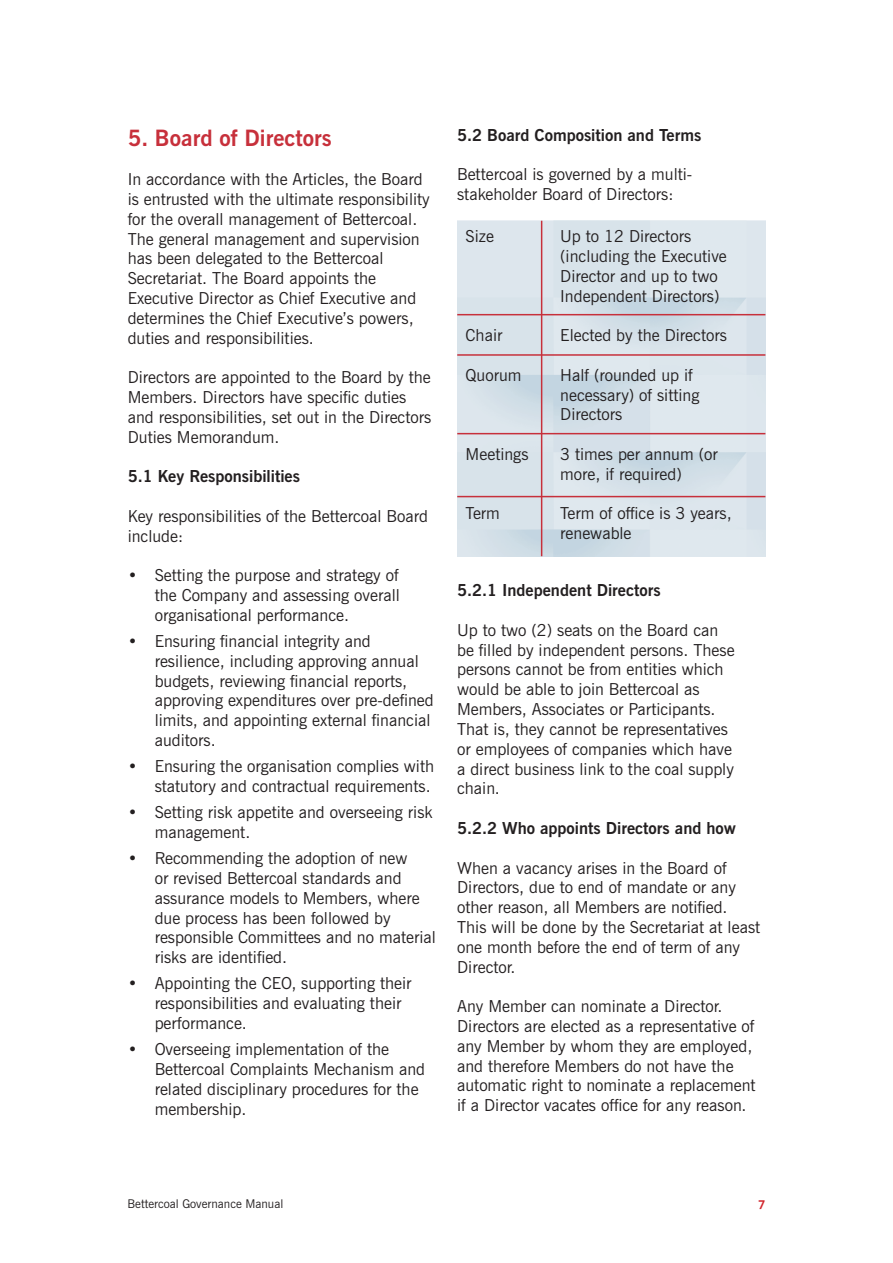
<style>
.page{position:relative;width:893px;height:1263px;background:#fff}
.page>*{position:absolute;margin:0;border:0;box-sizing:border-box;transform-origin:0 0}
.t1{font:700 22.5px "News Gothic BT";color:#c7303b}
.t2{font:16.5px/19.8px "News Gothic BT";color:#231f20}
.t3{font:700 16.5px "News Gothic BT";color:#231f20}
.t4{font:12px "News Gothic BT";color:#231f20}
.t5{font:700 12px "News Gothic BT";color:#d1232a}
</style>
<div class="page">
<img style="left:457px;top:221px;width:308px;height:335px">
<hr style="left:457px;top:314px;width:308px;height:1px;background:#c7303b">
<hr style="left:457px;top:354px;width:308px;height:2px;background:#c7303b">
<hr style="left:457px;top:433px;width:308px;height:1px;background:#c7303b">
<hr style="left:457px;top:496px;width:308px;height:1px;background:#c7303b">
<hr style="left:541px;top:221px;width:1px;height:335px;background:#c7303b">
<p class="t1" style="left:128px;top:124px;width:206px">5. Board of Directors</p>
<p class="t2" style="left:128px;top:169px;width:304px">In accordance with the Articles, the Board is entrusted with the ultimate responsibility for the overall management of Bettercoal.<br>The general management and supervision has been delegated to the Bettercoal Secretariat. The Board appoints the Executive Director as Chief Executive and determines the Chief Executive’s powers, duties and responsibilities.</p>
<p class="t2" style="left:128px;top:367px;width:305px">Directors are appointed to the Board by the Members. Directors have specific duties and responsibilities, set out in the Directors Duties Memorandum.</p>
<p class="t3" style="left:128px;top:466px;width:174px">5.1 Key Responsibilities</p>
<p class="t2" style="left:128px;top:506px;width:302px">Key responsibilities of the Bettercoal Board include:</p>
<p class="t2" style="left:155px;top:565px;width:247px;text-align:justify;text-indent:-27px">• Setting the purpose and strategy of the Company and assessing overall organisational performance.</p>
<p class="t2" style="left:155px;top:631px;width:281px;text-indent:-27px">• Ensuring financial integrity and resilience, including approving annual budgets, reviewing financial reports, approving expenditures over pre-defined limits, and appointing external financial auditors.</p>
<p class="t2" style="left:128px;top:756px;width:308px;text-align:right">• Ensuring the organisation complies with statutory and contractual requirements.</p>
<p class="t2" style="left:155px;top:802px;width:279px;text-indent:-27px">• Setting risk appetite and overseeing risk management.</p>
<p class="t2" style="left:155px;top:848px;width:283px;text-indent:-27px">• Recommending the adoption of new<br>or revised Bettercoal standards and assurance models to Members, where due process has been followed by responsible Committees and no material risks are identified.</p>
<p class="t2" style="left:155px;top:973px;width:258px;text-indent:-27px">• Appointing the CEO, supporting their responsibilities and evaluating their performance.</p>
<p class="t2" style="left:155px;top:1039px;width:272px;text-indent:-27px">• Overseeing implementation of the<br>Bettercoal Complaints Mechanism and related disciplinary procedures for the membership.</p>
<p class="t3" style="left:457px;top:125px;width:246px">5.2 Board Composition and Terms</p>
<p class="t2" style="left:457px;top:165px;width:237px">Bettercoal is governed by a multi&shy;stakeholder Board of Directors:</p>
<p class="t2" style="left:466px;top:226px;width:30px">Size</p>
<p class="t2" style="left:466px;top:325px;width:38px">Chair</p>
<p class="t2" style="left:466px;top:365px;width:57px">Quorum</p>
<p class="t2" style="left:466px;top:444px;width:64px">Meetings</p>
<p class="t2" style="left:466px;top:504px;width:36px">Term</p>
<p class="t2" style="left:560px;top:226px;width:168px">Up to 12 Directors (including the Executive<br>Director and up to two<br>Independent Directors)</p>
<p class="t2" style="left:560px;top:325px;width:168px">Elected by the Directors</p>
<p class="t2" style="left:560px;top:365px;width:141px">Half (rounded up if necessary) of sitting<br>Directors</p>
<p class="t2" style="left:560px;top:444px;width:159px">3 times per annum (or more, if required)</p>
<p class="t2" style="left:560px;top:504px;width:173px">Term of office is 3 years, renewable</p>
<p class="t3" style="left:457px;top:580px;width:205px">5.2.1 Independent Directors</p>
<p class="t2" style="left:457px;top:620px;width:279px">Up to two (2) seats on the Board can be filled by independent persons. These persons cannot be from entities which would be able to join Bettercoal as Members, Associates or Participants.<br>That is, they cannot be representatives or employees of companies which have a direct business link to the coal supply chain.</p>
<p class="t3" style="left:457px;top:818px;width:280px">5.2.2 Who appoints Directors and how</p>
<p class="t2" style="left:457px;top:858px;width:305px">When a vacancy arises in the Board of Directors, due to end of mandate or any other reason, all Members are notified.<br>This will be done by the Secretariat at least one month before the end of term of any Director.</p>
<p class="t2" style="left:457px;top:996px;width:300px">Any Member can nominate a Director.<br>Directors are elected as a representative of any Member by whom they are employed, and therefore Members do not have the automatic right to nominate a replacement if a Director vacates office for any reason.</p>
<p class="t4" style="left:128px;top:1197px;width:157px">Bettercoal Governance Manual</p>
<p class="t5" style="left:758px;top:1197px;width:9px">7</p>
</div>
